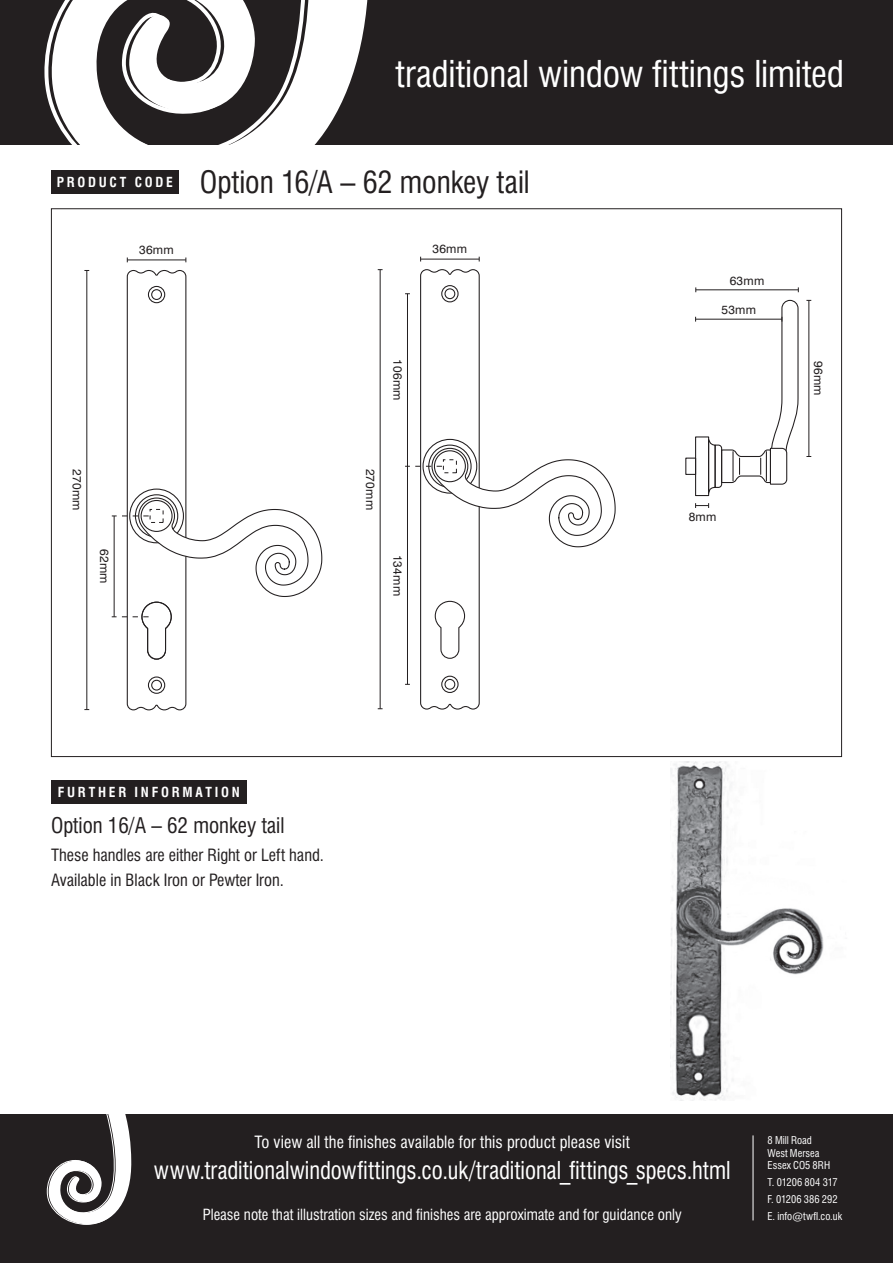
<style>
.page{position:relative;width:893px;height:1263px;background:#fff}
.page>*{position:absolute;margin:0;border:0;box-sizing:border-box;transform-origin:0 0}
.t1{font:condensed 36px "Swiss 721 BT";letter-spacing:-.005em;color:#fff}
.t2{font:condensed 30px "Swiss 721 BT";letter-spacing:-.005em;color:#231f20}
.t3{font:condensed 24px "Swiss 721 BT";color:#fff;scale:.95 1}
.t4{font:condensed 21px "Swiss 721 BT";color:#231f20}
.t5{font:condensed 16.5px/25.8px "Swiss 721 BT";color:#231f20}
.t6{font:condensed 16.5px "Swiss 721 BT";letter-spacing:.005em;color:#fff}
.t7{font:condensed 15px "Swiss 721 BT";color:#fff}
.t8{font:700 condensed 13.5px "Swiss 721 BT";letter-spacing:.2em;color:#fff}
.t9{font:12px "Swiss 721 BT";letter-spacing:.02em;color:#231f20}
.t10{font:condensed 10.5px/12.8px "Swiss 721 BT";color:#fff}
</style>
<div class="page">
<div style="left:0;top:1114px;width:893px;height:149px;background:#231f20"></div>
<div style="left:0;top:0;width:893px;height:145px;background:#231f20"></div>
<svg style="left:45px;top:0;width:321px;height:194px"></svg>
<hr style="left:753px;top:1135px;width:1px;height:85px;background:#fff">
<svg style="left:47px;top:1114px;width:85px;height:111px"></svg>
<div style="left:695px;top:436px;width:14px;height:60px;border:1px solid #231f20"></div>
<div style="left:685px;top:458px;width:11px;height:17px;border:1px solid #231f20"></div>
<hr style="left:380px;top:270px;width:1px;height:439px;background:#231f20">
<hr style="left:421px;top:259px;width:58px;height:1px;background:#231f20">
<svg style="left:695px;top:503px;width:14px;height:5px"></svg>
<hr style="left:809px;top:300px;width:1px;height:156px;background:#231f20">
<hr style="left:696px;top:290px;width:102px;height:1px;background:#231f20">
<svg style="left:707px;top:299px;width:92px;height:195px"></svg>
<hr style="left:696px;top:319px;width:86px;height:1px;background:#231f20">
<svg style="left:405px;top:269px;width:211px;height:441px"></svg>
<div style="left:443px;top:459px;width:14px;height:14px;border:1px dashed #231f20"></div>
<hr style="left:87px;top:270px;width:1px;height:439px;background:#231f20">
<hr style="left:127px;top:260px;width:59px;height:1px;background:#231f20">
<svg style="left:112px;top:270px;width:211px;height:441px"></svg>
<img style="left:671px;top:762px;width:153px;height:338px">
<div style="left:51px;top:170px;width:128px;height:23px;background:#231f20"></div>
<div style="left:51px;top:780px;width:196px;height:24px;background:#231f20"></div>
<h1 class="t1" style="left:396px;top:52px;width:450px">traditional window fittings limited</h1>
<p class="t8" style="left:57px;top:174px;width:118px">PRODUCT CODE</p>
<p class="t9" style="left:139px;top:243px;width:36px">36mm</p>
<h2 class="t2" style="left:200px;top:164px;width:331px">Option 16/A – 62 monkey tail</h2>
<p class="t9" style="left:433px;top:242px;width:36px">36mm</p>
<p class="t9" style="left:84px;top:469px;width:43px;rotate:90deg">270mm</p>
<p class="t9" style="left:112px;top:549px;width:36px;rotate:90deg">62mm</p>
<p class="t9" style="left:405px;top:359px;width:43px;rotate:90deg">106mm</p>
<p class="t9" style="left:378px;top:468px;width:43px;rotate:90deg">270mm</p>
<p class="t9" style="left:405px;top:555px;width:43px;rotate:90deg">134mm</p>
<p class="t9" style="left:730px;top:273px;width:36px">63mm</p>
<p class="t9" style="left:721px;top:303px;width:36px">53mm</p>
<p class="t9" style="left:689px;top:510px;width:29px">8mm</p>
<p class="t9" style="left:826px;top:361px;width:36px;rotate:90deg">96mm</p>
<p class="t8" style="left:58px;top:784px;width:183px">FURTHER INFORMATION</p>
<h3 class="t4" style="left:51px;top:812px;width:235px">Option 16/A – 62 monkey tail</h3>
<p class="t5" style="left:51px;top:842px;width:275px">These handles are either Right or Left hand.<br>Available in Black Iron or Pewter Iron.</p>
<p class="t6" style="left:255px;top:1132px;width:377px">To view all the finishes available for this product please visit</p>
<h3 class="t3" style="left:154px;top:1155px;width:608px">www.traditionalwindowfittings.co.uk/traditional_fittings_specs.html</h3>
<p class="t7" style="left:203px;top:1206px;width:480px">Please note that illustration sizes and finishes are approximate and for guidance only</p>
<p class="t10" style="left:768px;top:1134px;width:64px">8 Mill Road<br>West Mersea<br>Essex CO5 8RH</p>
<p class="t10" style="left:768px;top:1174px;width:76px;line-height:17px">T. 01206 804 317<br>F. 01206 386 292<br>E. info@twfl.co.uk</p>
</div>
